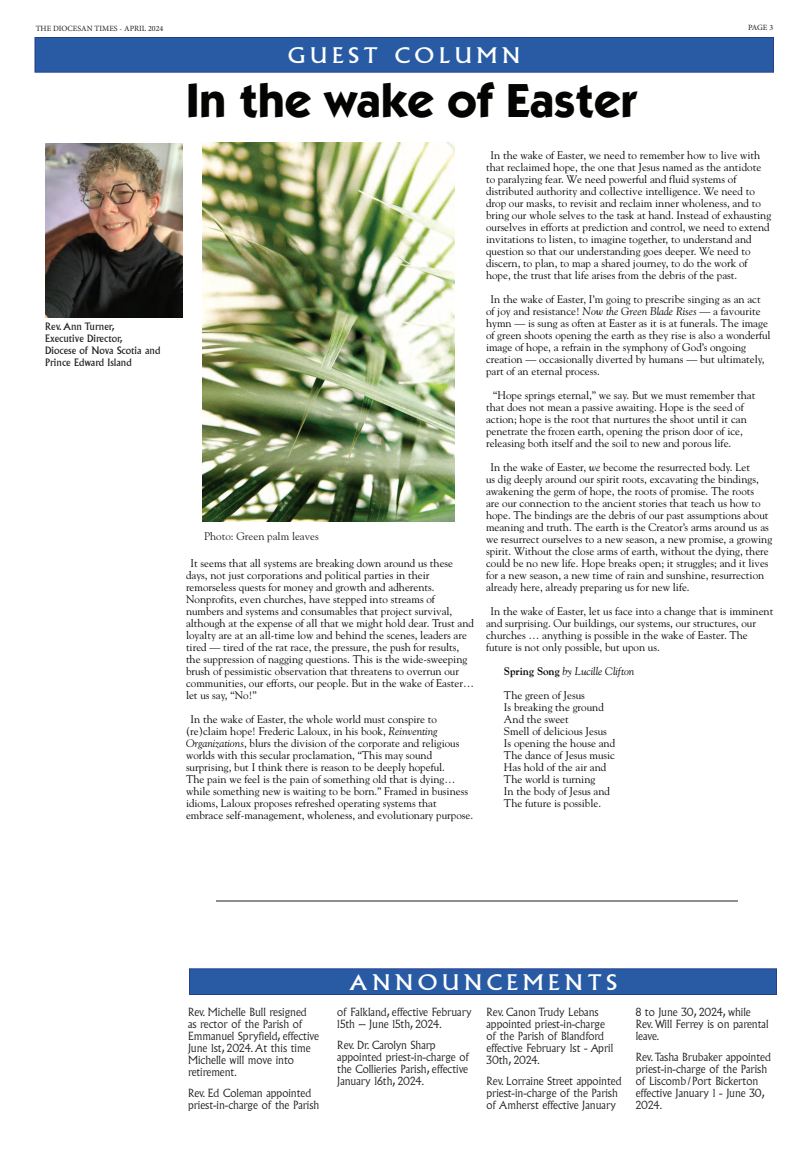
<style>
.page{position:relative;width:810px;height:1152px;background:#fff}
.page>*{position:absolute;margin:0;border:0;box-sizing:border-box;transform-origin:0 0}
.t1{font:700 48px "ITC Kabel Std";color:#040503}
.t2{font:21px "Albertus MT Std";letter-spacing:.2em;color:#fff;scale:1.1 1}
.t3{font:11px/12px "Goudy Std";color:#040503}
.t4{font:300 11px/12px "Albertus MT Std";color:#231f20}
.t5{font:italic 11px/24px "Goudy Std";color:#040503}
.t6{font:11px "Goudy Std";color:#231f20}
.t7{font:10px/12px "Albertus MT Std";color:#231f20}
.t8{font:8px "Minion Pro";color:#231f20}
.s1{font-style:italic}
.s2{font-weight:700;font-style:normal}
.s3{font-style:normal}
</style>
<div class="page">
<div style="left:35px;top:38px;width:739px;height:34px;background:#285ba4"></div>
<div style="left:34px;top:37px;width:740px;height:36px;border:1px solid #253f8e"></div>
<img style="left:45px;top:143px;width:138px;height:174px">
<img style="left:202px;top:143px;width:253px;height:379px">
<div style="left:190px;top:969px;width:586px;height:25px;background:#285ba4"></div>
<div style="left:189px;top:968px;width:588px;height:27px;border:1px solid #253f8e"></div>
<hr style="left:216px;top:900px;width:522px;height:2px;background:#231f20">
<p class="t8" style="left:36px;top:25px;width:129px">THE DIOCESAN TIMES - APRIL 2024</p>
<p class="t8" style="left:748px;top:25px;width:27px">PAGE 3</p>
<h2 class="t2" style="left:288px;top:45px;width:212px">GUEST COLUMN</h2>
<p class="t7" style="left:45px;top:321px;width:117px">Rev. Ann Turner,<br>Executive Director,<br>Diocese of Nova Scotia and<br>Prince Edward Island</p>
<h1 class="t1" style="left:186px;top:83px;width:452px">In the wake of Easter</h1>
<p class="t6" style="left:204px;top:531px;width:116px">Photo: Green palm leaves</p>
<p class="t3" style="left:186px;top:557px;width:290px;text-indent:4px">It seems that all systems are breaking down around us these days, not just corporations and political parties in their remorseless quests for money and growth and adherents.<br>Nonprofits, even churches, have stepped into streams of numbers and systems and consumables that project survival, although at the expense of all that we might hold dear. Trust and loyalty are at an all-time low and behind the scenes, leaders are tired — tired of the rat race, the pressure, the push for results, the suppression of nagging questions. This is the wide-sweeping brush of pessimistic observation that threatens to overrun our communities, our efforts, our people. But in the wake of Easter… let us say, “No!”</p>
<p class="t3" style="left:186px;top:713px;width:289px;text-indent:4px">In the wake of Easter, the whole world must conspire to (re)claim hope! Frederic Laloux, in his book, <span class="s1">Reinventing Organizations</span>, blurs the division of the corporate and religious worlds with this secular proclamation, “This may sound surprising, but I think there is reason to be deeply hopeful.<br>The pain we feel is the pain of something old that is dying… while something new is waiting to be born.” Framed in business idioms, Laloux proposes refreshed operating systems that embrace self-management, wholeness, and evolutionary purpose.</p>
<p class="t3" style="left:486px;top:149px;width:287px;text-indent:4px">In the wake of Easter, we need to remember how to live with that reclaimed hope, the one that Jesus named as the antidote to paralyzing fear. We need powerful and fluid systems of distributed authority and collective intelligence. We need to drop our masks, to revisit and reclaim inner wholeness, and to bring our whole selves to the task at hand. Instead of exhausting ourselves in efforts at prediction and control, we need to extend invitations to listen, to imagine together, to understand and question so that our understanding goes deeper. We need to discern, to plan, to map a shared journey, to do the work of hope, the trust that life arises from the debris of the past.</p>
<p class="t3" style="left:486px;top:293px;width:286px;text-indent:4px">In the wake of Easter, I’m going to prescribe singing as an act of joy and resistance! <span class="s1">Now the Green Blade Rises</span> — a favourite hymn — is sung as often at Easter as it is at funerals. The image of green shoots opening the earth as they rise is also a wonderful image of hope, a refrain in the symphony of God’s ongoing creation — occasionally diverted by humans — but ultimately, part of an eternal process.</p>
<p class="t3" style="left:486px;top:389px;width:271px;text-indent:7px">“Hope springs eternal,” we say. But we must remember that that does not mean a passive awaiting. Hope is the seed of action; hope is the root that nurtures the shoot until it can penetrate the frozen earth, opening the prison door of ice, releasing both itself and the soil to new and porous life.</p>
<p class="t3" style="left:486px;top:461px;width:288px;text-indent:4px">In the wake of Easter, <span class="s1">we</span> become the resurrected body. Let<br>us dig deeply around our spirit roots, excavating the bindings, awakening the germ of hope, the roots of promise. The roots<br>are our connection to the ancient stories that teach us how to hope. The bindings are the debris of our past assumptions about meaning and truth. The earth is the Creator’s arms around us as we resurrect ourselves to a new season, a new promise, a growing spirit. Without the close arms of earth, without the dying, there could be no new life. Hope breaks open; it struggles; and it lives for a new season, a new time of rain and sunshine, resurrection already here, already preparing us for new life.</p>
<p class="t3" style="left:486px;top:606px;width:289px;text-indent:4px">In the wake of Easter, let us face into a change that is imminent and surprising. Our buildings, our systems, our structures, our churches … anything is possible in the wake of Easter. The future is not only possible, but upon us.</p>
<p class="t5" style="left:504px;top:660px;width:132px"><span class="s2">Spring Song</span> by Lucille Clifton<br><span class="s3">The green of Jesus</span></p>
<p class="t3" style="left:504px;top:702px;width:113px">Is breaking the ground<br>And the sweet<br>Smell of delicious Jesus<br>Is opening the house and<br>The dance of Jesus music<br>Has hold of the air and<br>The world is turning<br>In the body of Jesus and<br>The future is possible.</p>
<p class="t4" style="left:188px;top:1007px;width:132px">Rev. Michelle Bull resigned<br>as rector of the Parish of<br>Emmanuel Spryfield, effective<br>June 1st, 2024. At this time<br>Michelle will move into retirement.</p>
<p class="t4" style="left:188px;top:1088px;width:133px">Rev. Ed Coleman appointed priest-in-charge of the Parish</p>
<h2 class="t2" style="left:349px;top:972px;width:245px">ANNOUNCEMENTS</h2>
<p class="t4" style="left:337px;top:1007px;width:136px">of Falkland, effective February<br>15th – June 15th, 2024.</p>
<p class="t4" style="left:337px;top:1040px;width:133px">Rev. Dr. Carolyn Sharp appointed priest-in-charge of the Collieries Parish, effective<br>January 16th, 2024.</p>
<p class="t4" style="left:487px;top:1007px;width:128px">Rev. Canon Trudy Lebans appointed priest-in-charge of the Parish of Blandford effective February 1st - April<br>30th, 2024.</p>
<p class="t4" style="left:487px;top:1076px;width:137px">Rev. Lorraine Street appointed priest-in-charge of the Parish of Amherst effective January</p>
<p class="t4" style="left:636px;top:1007px;width:134px">8 to June 30, 2024, while<br>Rev. Will Ferrey is on parental leave.</p>
<p class="t4" style="left:636px;top:1052px;width:137px">Rev. Tasha Brubaker appointed priest-in-charge of the Parish of Liscomb/Port Bickerton effective January 1 - June 30,<br>2024.</p>
</div>
